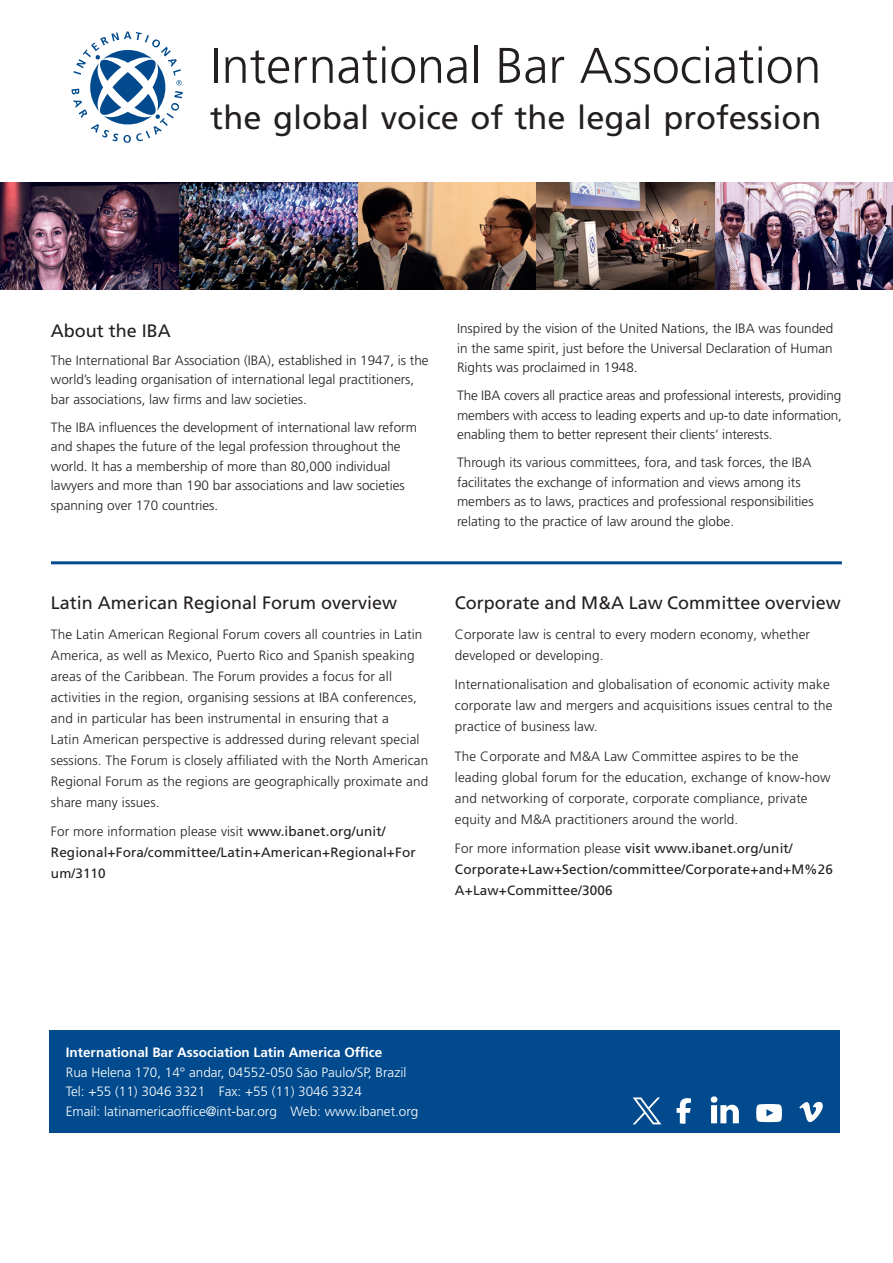
<style>
.page{position:relative;width:893px;height:1263px;background:#fff}
.page>*{position:absolute;margin:0;border:0;box-sizing:border-box;transform-origin:0 0}
.t1{font:300 49.95px "Frutiger LT Pro";color:#231f20}
.t2{font:32.7px "Frutiger LT Pro";color:#231f20}
.t3{font:18px "Frutiger LT Pro";color:#231f20}
.t4{font:300 13.5px/21px "Frutiger LT Pro";letter-spacing:.01em;color:#231f20}
.t5{font:13.5px/21px "Frutiger LT Pro";letter-spacing:.01em;color:#231f20}
.t6{font:300 13.5px/19.5px "Frutiger LT Pro";color:#fff}
.t7{font:700 13.5px "Frutiger LT Pro";color:#fff}
.s1{font-weight:300}
</style>
<div class="page">
<div style="left:49px;top:1030px;width:791px;height:103px;background:#004a8d"></div>
<svg style="left:71px;top:32px;width:112px;height:111px"></svg>
<svg style="left:633px;top:1097px;width:28px;height:27px"></svg>
<svg style="left:711px;top:1096px;width:28px;height:27px"></svg>
<svg style="left:677px;top:1098px;width:14px;height:26px"></svg>
<svg style="left:756px;top:1104px;width:26px;height:18px"></svg>
<svg style="left:799px;top:1102px;width:24px;height:20px"></svg>
<img style="left:0;top:183px;width:179px;height:106px">
<img style="left:179px;top:183px;width:357px;height:106px">
<img style="left:714px;top:183px;width:179px;height:106px">
<img style="left:536px;top:183px;width:178px;height:106px">
<hr style="left:51px;top:561px;width:791px;height:3px;background:#004a8d">
<h1 class="t1" style="left:211px;top:36px;width:612px">International Bar Association</h1>
<h2 class="t2" style="left:211px;top:98px;width:612px">the global voice of the legal profession</h2>
<h3 class="t3" style="left:51px;top:320px;width:122px">About the IBA</h3>
<p class="t4" style="left:51px;top:350px;width:379px;line-height:19.5px">The International Bar Association (IBA), established in 1947, is the world’s leading organisation of international legal practitioners, bar associations, law firms and law societies.</p>
<p class="t4" style="left:51px;top:417px;width:368px;line-height:19.5px">The IBA influences the development of international law reform and shapes the future of the legal profession throughout the world. It has a membership of more than 80,000 individual lawyers and more than 190 bar associations and law societies spanning over 170 countries.</p>
<h3 class="t3" style="left:51px;top:592px;width:348px">Latin American Regional Forum overview</h3>
<p class="t4" style="left:51px;top:624px;width:379px">The Latin American Regional Forum covers all countries in Latin America, as well as Mexico, Puerto Rico and Spanish speaking areas of the Caribbean. The Forum provides a focus for all activities in the region, organising sessions at IBA conferences, and in particular has been instrumental in ensuring that a<br>Latin American perspective is addressed during relevant special sessions. The Forum is closely affiliated with the North American Regional Forum as the regions are geographically proximate and share many issues.</p>
<p class="t5" style="left:51px;top:821px;width:366px"><span class="s1">For more information please visit</span> www.ibanet.org/unit/<br>Regional+Fora/committee/Latin+American+Regional+For um/3110</p>
<p class="t4" style="left:457px;top:319px;width:378px;line-height:19.5px;text-align:justify">Inspired by the vision of the United Nations, the IBA was founded in the same spirit, just before the Universal Declaration of Human Rights was proclaimed in 1948.</p>
<p class="t4" style="left:457px;top:386px;width:386px;line-height:19.5px;text-align:justify">The IBA covers all practice areas and professional interests, providing members with access to leading experts and up-to date information, enabling them to better represent their clients’ interests.</p>
<p class="t4" style="left:457px;top:453px;width:358px;line-height:19.5px">Through its various committees, fora, and task forces, the IBA facilitates the exchange of information and views among its members as to laws, practices and professional responsibilities relating to the practice of law around the globe.</p>
<h3 class="t3" style="left:455px;top:592px;width:387px">Corporate and M&amp;A Law Committee overview</h3>
<p class="t4" style="left:455px;top:624px;width:357px">Corporate law is central to every modern economy, whether developed or developing.</p>
<p class="t4" style="left:455px;top:674px;width:379px">Internationalisation and globalisation of economic activity make corporate law and mergers and acquisitions issues central to the practice of business law.</p>
<p class="t4" style="left:455px;top:746px;width:377px">The Corporate and M&amp;A Law Committee aspires to be the leading global forum for the education, exchange of know-how and networking of corporate, corporate compliance, private equity and M&amp;A practitioners around the world.</p>
<p class="t5" style="left:455px;top:838px;width:380px"><span class="s1">For more information please</span> visit www.ibanet.org/unit/<br>Corporate+Law+Section/committee/Corporate+and+M%26<br>A+Law+Committee/3006</p>
<p class="t7" style="left:66px;top:1045px;width:318px">International Bar Association Latin America Office</p>
<p class="t6" style="left:66px;top:1062px;width:354px">Rua Helena 170, 14° andar, 04552-050 São Paulo/SP, Brazil<br>Tel: +55 (11) 3046 3321 Fax: +55 (11) 3046 3324<br>Email: latinamericaoffice@int-bar.org Web: www.ibanet.org</p>
</div>
